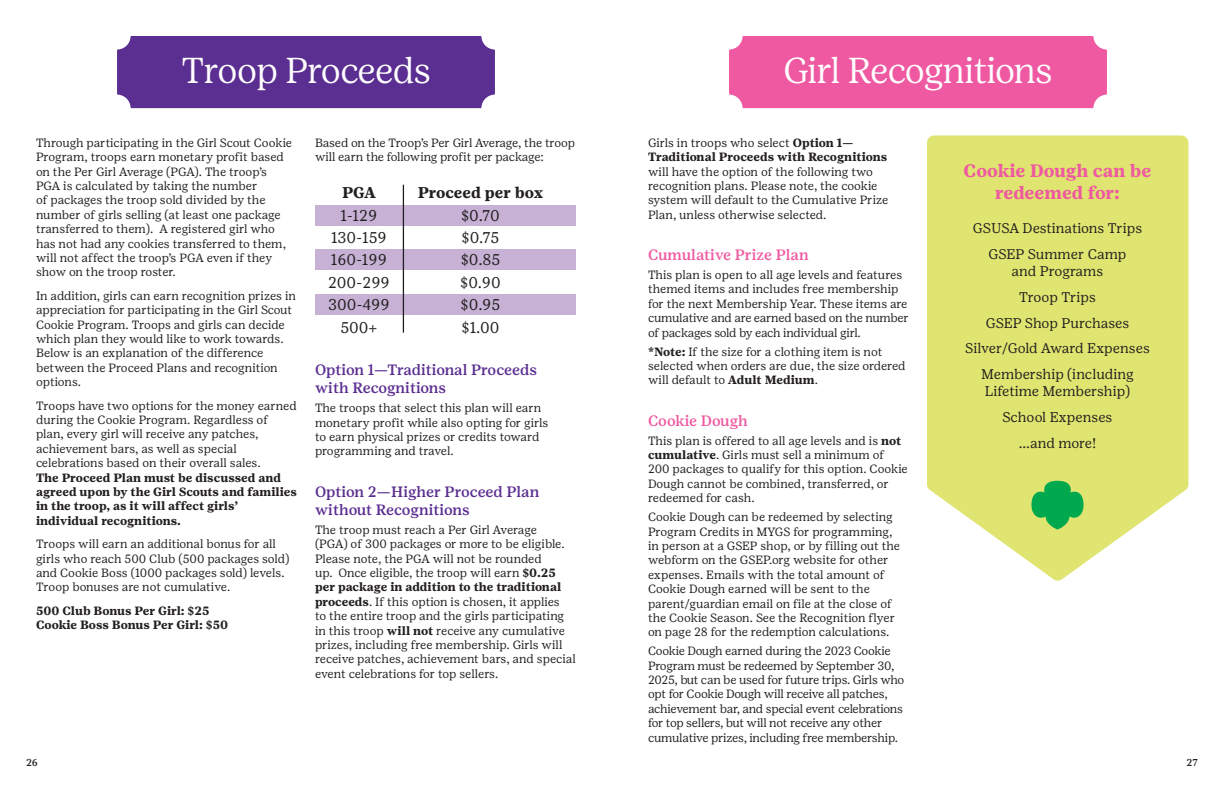
<style>
.page{position:relative;width:1224px;height:792px;background:#fff}
.page>*{position:absolute;margin:0;border:0;box-sizing:border-box;transform-origin:0 0}
.t1{font:300 36px "Girl Scout Display";color:#fff}
.t2{font:700 18px/21.6px "Girl Scout Text";color:#ef59a1;text-align:center}
.t3{font:15.6px "Girl Scout Text";color:#231f20}
.t4{font:700 15.6px "Girl Scout Text";color:#231f20}
.t5{font:500 15px/18px "Girl Scout Text";color:#5b2e91}
.t6{font:500 15px "Girl Scout Text";color:#ef59a1}
.t7{font:14px/16.8px "Girl Scout Text";color:#231f20;text-align:center}
.t8{font:12px/14.4px "Girl Scout Text";letter-spacing:-.01em;color:#231f20}
.t9{font:700 12px/14.4px "Girl Scout Text";color:#231f20}
.t10{font:500 10px "Girl Scout Text";color:#231f20}
.s1{font-weight:700}
</style>
<div class="page">
<div style="left:117px;top:36px;width:378px;height:72px;background:#5b2e91"></div>
<div style="left:729px;top:36px;width:378px;height:72px;background:#ef59a1"></div>
<div style="left:315px;top:205px;width:261px;height:21px;background:#c7b2d5"></div>
<div style="left:315px;top:250px;width:261px;height:20px;background:#c7b2d5"></div>
<div style="left:315px;top:294px;width:261px;height:21px;background:#c7b2d5"></div>
<hr style="left:403px;top:185px;width:1px;height:148px;background:#231f20">
<svg style="left:927px;top:135px;width:261px;height:446px;background:#e2e77f"></svg>
<svg style="left:1031px;top:481px;width:53px;height:48px;background:#4bbc59"></svg>
<p class="t1" style="left:181px;top:49px;width:251px">Troop Proceeds</p>
<p class="t1" style="left:784px;top:49px;width:270px">Girl Recognitions</p>
<p class="t8" style="left:36px;top:135px;width:258px">Through participating in the Girl Scout Cookie Program, troops earn monetary profit based on the Per Girl Average (PGA). The troop’s PGA is calculated by taking the number<br>of packages the troop sold divided by the number of girls selling (at least one package transferred to them). A registered girl who has not had any cookies transferred to them, will not affect the troop’s PGA even if they show on the troop roster.</p>
<p class="t8" style="left:36px;top:288px;width:261px">In addition, girls can earn recognition prizes in appreciation for participating in the Girl Scout Cookie Program. Troops and girls can decide which plan they would like to work towards.<br>Below is an explanation of the difference between the Proceed Plans and recognition options.</p>
<p class="t8" style="left:36px;top:398px;width:262px">Troops have two options for the money earned during the Cookie Program. Regardless of plan, every girl will receive any patches, achievement bars, as well as special celebrations based on their overall sales.<br><span class="s1">The Proceed Plan must be discussed and agreed upon by the Girl Scouts and families in the troop, as it will affect girls’ individual recognitions.</span></p>
<p class="t8" style="left:36px;top:537px;width:255px">Troops will earn an additional bonus for all girls who reach 500 Club (500 packages sold) and Cookie Boss (1000 packages sold) levels.<br>Troop bonuses are not cumulative.</p>
<p class="t9" style="left:36px;top:603px;width:194px">500 Club Bonus Per Girl: $25<br>Cookie Boss Bonus Per Girl: $50</p>
<p class="t8" style="left:315px;top:135px;width:262px">Based on the Troop’s Per Girl Average, the troop will earn the following profit per package:</p>
<p class="t4" style="left:342px;top:183px;width:35px">PGA</p>
<p class="t3" style="left:341px;top:206px;width:38px">1-129</p>
<p class="t3" style="left:331px;top:228px;width:57px">130-159</p>
<p class="t3" style="left:331px;top:250px;width:58px">160-199</p>
<p class="t3" style="left:328px;top:273px;width:63px">200-299</p>
<p class="t3" style="left:328px;top:295px;width:63px">300-499</p>
<p class="t3" style="left:340px;top:318px;width:39px">500+</p>
<p class="t4" style="left:418px;top:183px;width:127px">Proceed per box</p>
<p class="t3" style="left:461px;top:206px;width:40px">$0.70</p>
<p class="t3" style="left:461px;top:228px;width:40px">$0.75</p>
<p class="t3" style="left:461px;top:250px;width:41px">$0.85</p>
<p class="t3" style="left:460px;top:273px;width:42px">$0.90</p>
<p class="t3" style="left:461px;top:295px;width:41px">$0.95</p>
<p class="t3" style="left:461px;top:318px;width:40px">$1.00</p>
<p class="t5" style="left:315px;top:361px;width:224px">Option 1—Traditional Proceeds with Recognitions</p>
<p class="t8" style="left:315px;top:401px;width:235px">The troops that select this plan will earn monetary profit while also opting for girls to earn physical prizes or credits toward programming and travel.</p>
<p class="t5" style="left:315px;top:482px;width:226px">Option 2—Higher Proceed Plan without Recognitions</p>
<p class="t8" style="left:315px;top:522px;width:262px">The troop must reach a Per Girl Average<br>(PGA) of 300 packages or more to be eligible.<br>Please note, the PGA will not be rounded<br>up. Once eligible, the troop will earn <span class="s1">$0.25 per package in addition to the traditional proceeds</span>. If this option is chosen, it applies<br>to the entire troop and the girls participating in this troop <span class="s1">will not</span> receive any cumulative prizes, including free membership. Girls will receive patches, achievement bars, and special event celebrations for top sellers.</p>
<p class="t8" style="left:648px;top:135px;width:242px">Girls in troops who select <span class="s1">Option 1— Traditional Proceeds with Recognitions </span>will have the option of the following two recognition plans. Please note, the cookie system will default to the Cumulative Prize Plan, unless otherwise selected.</p>
<p class="t6" style="left:648px;top:246px;width:162px">Cumulative Prize Plan</p>
<p class="t8" style="left:648px;top:267px;width:262px">This plan is open to all age levels and features themed items and includes free membership for the next Membership Year. These items are cumulative and are earned based on the number of packages sold by each individual girl.</p>
<p class="t8" style="left:648px;top:344px;width:259px"><span class="s1">*Note:</span> If the size for a clothing item is not selected when orders are due, the size ordered will default to <span class="s1">Adult Medium</span>.</p>
<p class="t6" style="left:648px;top:411px;width:101px">Cookie Dough</p>
<p class="t8" style="left:648px;top:433px;width:261px">This plan is offered to all age levels and is <span class="s1">not cumulative</span>. Girls must sell a minimum of 200 packages to qualify for this option. Cookie Dough cannot be combined, transferred, or redeemed for cash.</p>
<p class="t8" style="left:648px;top:510px;width:254px">Cookie Dough can be redeemed by selecting Program Credits in MYGS for programming, in person at a GSEP shop, or by filling out the webform on the GSEP.org website for other expenses. Emails with the total amount of Cookie Dough earned will be sent to the parent/guardian email on file at the close of the Cookie Season. See the Recognition flyer on page 28 for the redemption calculations.</p>
<p class="t8" style="left:648px;top:644px;width:258px">Cookie Dough earned during the 2023 Cookie Program must be redeemed by September 30, 2025, but can be used for future trips. Girls who opt for Cookie Dough will receive all patches, achievement bar, and special event celebrations for top sellers, but will not receive any other cumulative prizes, including free membership.</p>
<p class="t2" style="left:964px;top:160px;width:189px">Cookie Dough can be redeemed for:</p>
<p class="t7" style="left:973px;top:220px;width:171px">GSUSA Destinations Trips</p>
<p class="t7" style="left:988px;top:246px;width:140px">GSEP Summer Camp and Programs</p>
<p class="t7" style="left:1019px;top:288px;width:78px">Troop Trips</p>
<p class="t7" style="left:986px;top:314px;width:145px">GSEP Shop Purchases</p>
<p class="t7" style="left:965px;top:340px;width:186px">Silver/Gold Award Expenses</p>
<p class="t7" style="left:981px;top:366px;width:154px;text-align:left">Membership (including<br>Lifetime Membership)</p>
<p class="t7" style="left:1003px;top:408px;width:111px">School Expenses</p>
<p class="t7" style="left:1019px;top:434px;width:79px">...and more!</p>
<p class="t10" style="left:26px;top:757px;width:13px">26</p>
<p class="t10" style="left:1187px;top:757px;width:13px">27</p>
</div>
